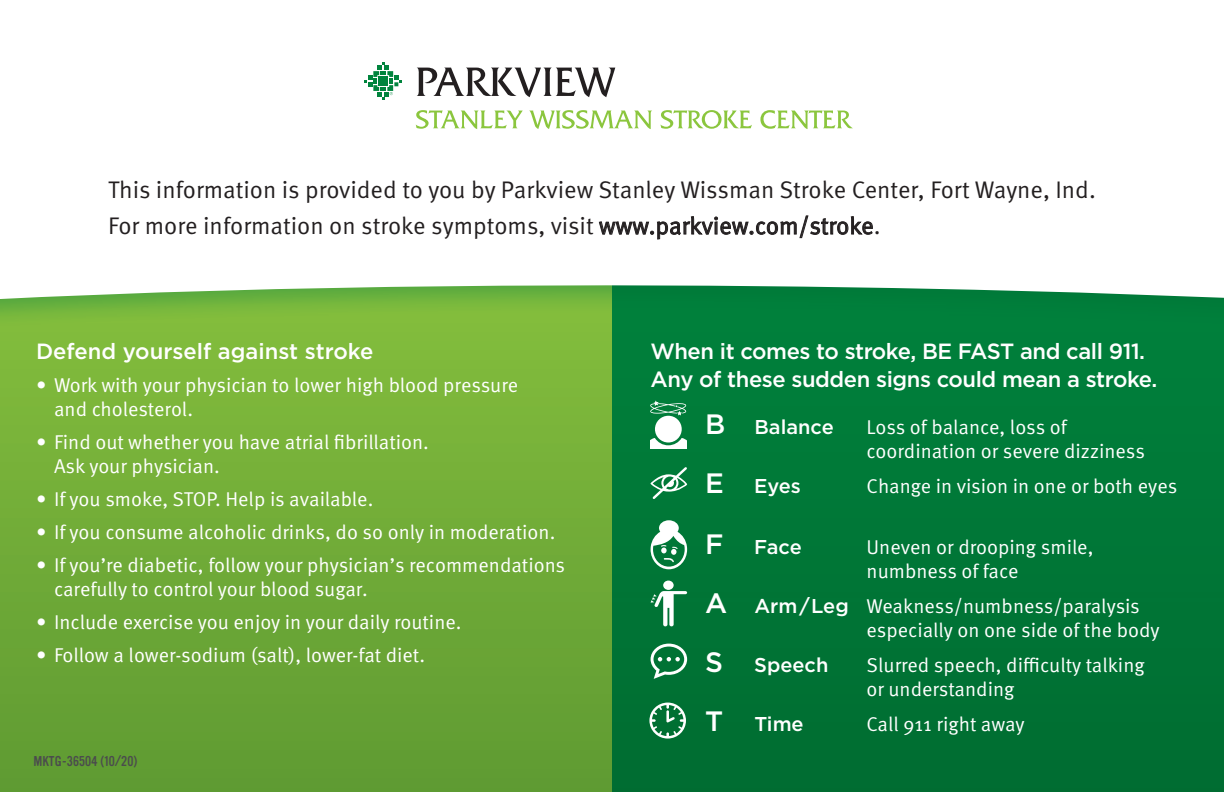
<style>
.page{position:relative;width:1224px;height:792px;background:#fff}
.page>*{position:absolute;margin:0;border:0;box-sizing:border-box;transform-origin:0 0}
.t1{font:500 28px "Gotham";color:#fff}
.t2{font:24px/36px "Meta OT";color:#231f20}
.t3{font:500 22px/28px "Gotham";letter-spacing:-.02em;color:#fff}
.t4{font:500 22px "Gotham";color:#fff}
.t5{font:20px/24px "Meta OT";color:#fff}
.t6{font:500 20px "Gotham";color:#fff}
.t7{font:14px "Vinyl OT";color:#4b4c4d}
.s1{font-family:"Gotham";font-weight:500}
</style>
<div class="page">
<img style="left:477px;top:328px;width:610px;height:464px">
<img style="left:1087px;top:328px;width:137px;height:464px">
<img style="left:0;top:328px;width:477px;height:464px">
<img style="left:0;top:300px;width:1224px;height:28px">
<svg style="left:0;top:67px;width:1224px;height:233px"></svg>
<svg style="left:364px;top:62px;width:38px;height:38px"></svg>
<svg style="left:417px;top:67px;width:198px;height:30px"></svg>
<svg style="left:416px;top:110px;width:107px;height:19px"></svg>
<svg style="left:529px;top:110px;width:123px;height:19px"></svg>
<svg style="left:660px;top:110px;width:92px;height:19px"></svg>
<svg style="left:760px;top:110px;width:93px;height:19px"></svg>
<svg style="left:651px;top:467px;width:36px;height:32px"></svg>
<svg style="left:651px;top:520px;width:36px;height:49px"></svg>
<svg style="left:651px;top:591px;width:36px;height:35px"></svg>
<div style="left:663px;top:581px;width:11px;height:9px;background:#fff;border-radius:50%"></div>
<svg style="left:651px;top:644px;width:36px;height:35px"></svg>
<svg style="left:649px;top:703px;width:37px;height:36px"></svg>
<svg style="left:650px;top:438px;width:37px;height:10px"></svg>
<div style="left:655px;top:416px;width:27px;height:27px;background:#fff;border-radius:50%"></div>
<svg style="left:650px;top:401px;width:36px;height:14px"></svg>
<p class="t2" style="left:108px;top:172px;width:989px">This information is provided to you by Parkview Stanley Wissman Stroke Center, Fort Wayne, Ind.<br>For more information on stroke symptoms, visit www.parkview.com/stroke.</p>
<p class="t4" style="left:36px;top:337px;width:339px">Defend yourself against stroke</p>
<p class="t5" style="left:54px;top:373px;width:466px;text-indent:-18px">• Work with your physician to lower high blood pressure and cholesterol.</p>
<p class="t5" style="left:54px;top:430px;width:376px;text-indent:-18px">• Find out whether you have atrial fibrillation.<br>Ask your physician.</p>
<p class="t5" style="left:36px;top:487px;width:339px">• If you smoke, STOP. Help is available.</p>
<p class="t5" style="left:36px;top:520px;width:521px">• If you consume alcoholic drinks, do so only in moderation.</p>
<p class="t5" style="left:54px;top:553px;width:513px;text-indent:-18px">• If you’re diabetic, follow your physician’s recommendations carefully to control your blood sugar.</p>
<p class="t5" style="left:36px;top:610px;width:427px">• Include exercise you enjoy in your daily routine.</p>
<p class="t5" style="left:36px;top:643px;width:391px">• Follow a lower-sodium (salt), lower-fat diet.</p>
<p class="t7" style="left:33px;top:754px;width:105px">MKTG-36504 (10/20)</p>
<p class="t3" style="left:651px;top:337px;width:508px">When it comes to stroke, BE FAST and call 911.<br>Any of these sudden signs could mean a stroke.</p>
<h1 class="t1" style="left:705px;top:405px;width:22px">B</h1>
<p class="t6" style="left:755px;top:414px;width:81px">Balance</p>
<p class="t5" style="left:867px;top:415px;width:280px">Loss of balance, loss of coordination or severe dizziness</p>
<h1 class="t1" style="left:705px;top:464px;width:20px">E</h1>
<p class="t6" style="left:754px;top:473px;width:48px">Eyes</p>
<p class="t5" style="left:867px;top:474px;width:312px">Change in vision in one or both eyes</p>
<h1 class="t1" style="left:705px;top:525px;width:20px">F</h1>
<p class="t6" style="left:754px;top:534px;width:49px">Face</p>
<p class="t5" style="left:867px;top:535px;width:228px">Uneven or drooping smile, numbness of face</p>
<h1 class="t1" style="left:705px;top:584px;width:24px">A</h1>
<p class="t5" style="left:867px;top:594px;width:295px;text-indent:-112px"><span class="s1">Arm / Leg</span> Weakness/numbness/paralysis especially on one side of the body</p>
<h1 class="t1" style="left:705px;top:643px;width:19px">S</h1>
<p class="t6" style="left:754px;top:652px;width:76px">Speech</p>
<p class="t5" style="left:867px;top:653px;width:280px">Slurred speech, difficulty talking or understanding</p>
<h1 class="t1" style="left:705px;top:702px;width:20px">T</h1>
<p class="t6" style="left:754px;top:711px;width:51px">Time</p>
<p class="t5" style="left:867px;top:712px;width:160px">Call 911 right away</p>
</div>
